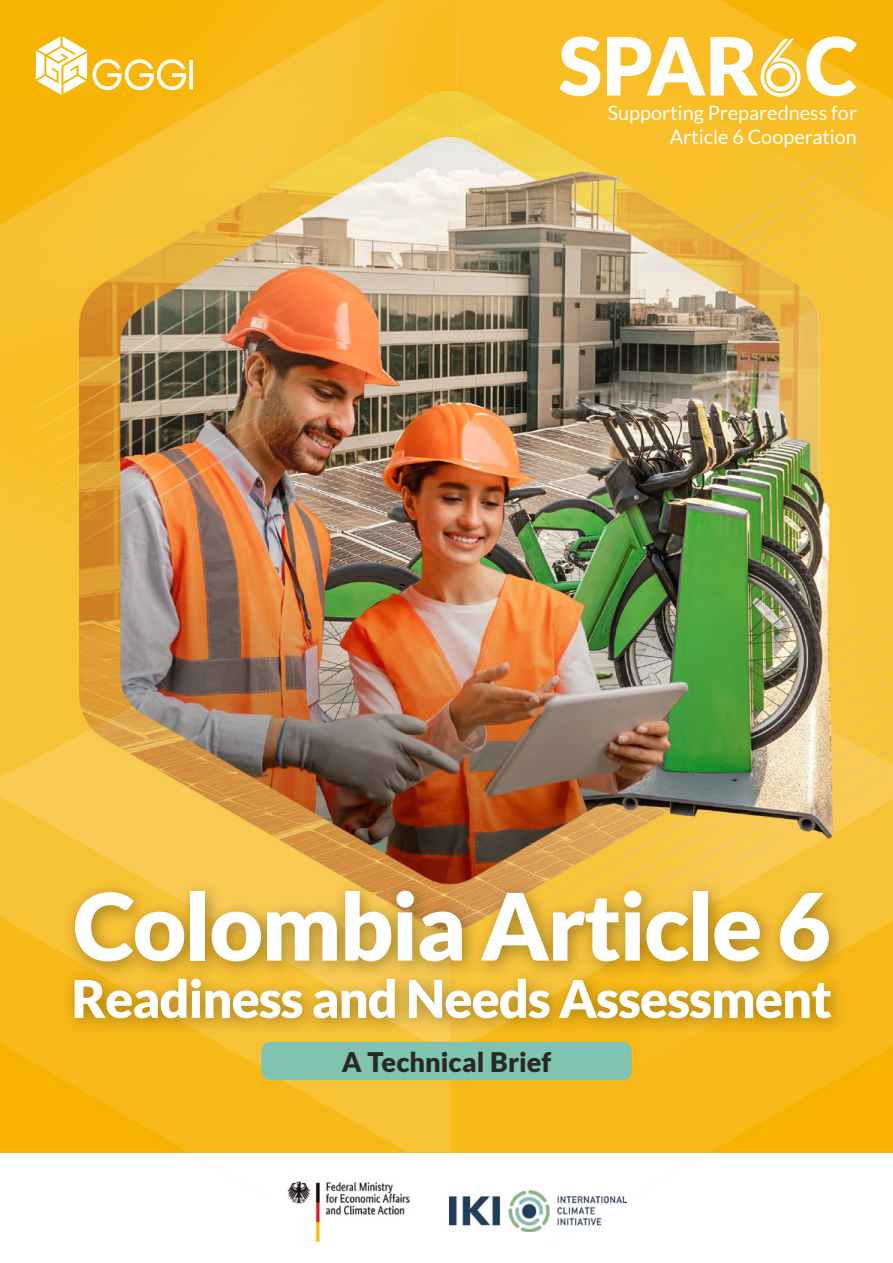
<style>
.page{position:relative;width:893px;height:1263px;background:#fff}
.page>*{position:absolute;margin:0;border:0;box-sizing:border-box;transform-origin:0 0}
.t1{font:900 93px "Lato";letter-spacing:-.02em;color:#fff}
.t2{font:900 52.05px "Lato";letter-spacing:-.02em;color:#fff}
.t3{font:900 27px "Lato";color:#282827}
.t4{font:19.8px/24.3px "Lato";color:#fff;text-align:right}
</style>
<div class="page">
<img style="left:0;top:0;width:893px;height:1232px">
<svg style="left:36px;top:36px;width:157px;height:59px"></svg>
<div style="left:62px;top:968px;width:786px;height:69px;background:#000;opacity:.35"></div>
<svg style="left:559px;top:36px;width:41px;height:60px"></svg>
<svg style="left:607px;top:37px;width:193px;height:60px"></svg>
<svg style="left:806px;top:36px;width:51px;height:60px"></svg>
<div style="left:62px;top:879px;width:785px;height:101px;background:#000;opacity:.35"></div>
<img style="left:450px;top:1190px;width:177px;height:41px">
<img style="left:266px;top:1162px;width:166px;height:81px">
<div style="left:261px;top:1042px;width:371px;height:38px;background:#80c3b1;border-radius:9px"></div>
<p class="t4" style="left:608px;top:100px;width:251px">Supporting Preparedness for<br>Article 6 Cooperation</p>
<h1 class="t1" style="left:73px;top:872px;width:759px">Colombia Article 6</h1>
<h2 class="t2" style="left:71px;top:968px;width:762px">Readiness and Needs Assessment</h2>
<h3 class="t3" style="left:342px;top:1046px;width:211px">A Technical Brief</h3>
</div>
